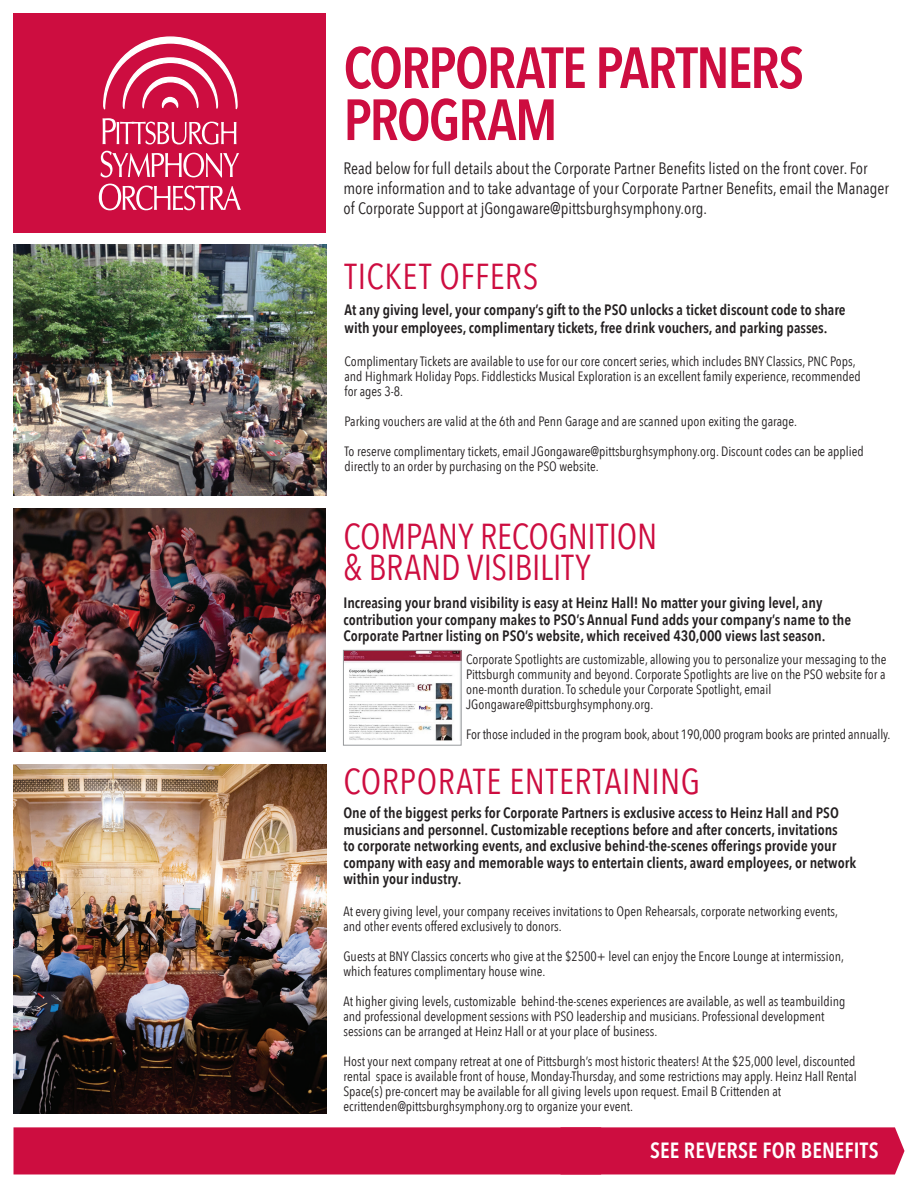
<style>
.page{position:relative;width:918px;height:1188px;background:#fff}
.page>*{position:absolute;margin:0;border:0;box-sizing:border-box;transform-origin:0 0}
.t1{font:600 57.45px/52.1px "Avenir Next Condensed";letter-spacing:-.035em;color:#cd0d40}
.t2{font:36px/31.5px "Avenir Next Condensed";letter-spacing:.005em;color:#cd0d40}
.t3{font:600 21.9px "Avenir Next Condensed";letter-spacing:.005em;color:#fff}
.t4{font:16.5px/19.8px "Avenir Next Condensed";color:#231f20}
.t5{font:600 15px/16.5px "Avenir Next Condensed";color:#231f20}
.t6{font:13.5px/15px "Avenir Next Condensed";color:#231f20}
</style>
<div class="page">
<div style="left:14px;top:14px;width:312px;height:219px;background:#cd0d40"></div>
<img style="left:14px;top:245px;width:312px;height:251px">
<svg style="left:103px;top:36px;width:135px;height:73px"></svg>
<svg style="left:103px;top:118px;width:133px;height:27px"></svg>
<svg style="left:100px;top:151px;width:139px;height:26px"></svg>
<svg style="left:99px;top:184px;width:142px;height:26px"></svg>
<img style="left:14px;top:765px;width:312px;height:348px">
<img style="left:14px;top:508px;width:311px;height:244px">
<div style="left:14px;top:1127px;width:890px;height:47px;background:#cd0d40"></div>
<img style="left:345px;top:652px;width:114px;height:89px">
<div style="left:343px;top:650px;width:118px;height:95px;border:1px solid #97999c"></div>
<h1 class="t1" style="left:343px;top:40px;width:462px">CORPORATE PARTNERS<br>PROGRAM</h1>
<p class="t4" style="left:343px;top:158px;width:547px">Read below for full details about the Corporate Partner Benefits listed on the front cover. For more information and to take advantage of your Corporate Partner Benefits, email the Manager of Corporate Support at jGongaware@pittsburghsymphony.org.</p>
<h2 class="t2" style="left:345px;top:259px;width:196px">TICKET OFFERS</h2>
<p class="t5" style="left:345px;top:300px;width:503px;line-height:18px">At any giving level, your company’s gift to the PSO unlocks a ticket discount code to share with your employees, complimentary tickets, free drink vouchers, and parking passes.</p>
<p class="t6" style="left:345px;top:353px;width:518px">Complimentary Tickets are available to use for our core concert series, which includes BNY Classics, PNC Pops, and Highmark Holiday Pops. Fiddlesticks Musical Exploration is an excellent family experience, recommended for ages 3-8.</p>
<p class="t6" style="left:345px;top:413px;width:454px">Parking vouchers are valid at the 6th and Penn Garage and are scanned upon exiting the garage.</p>
<p class="t6" style="left:345px;top:443px;width:521px">To reserve complimentary tickets, email JGongaware@pittsburghsymphony.org. Discount codes can be applied directly to an order by purchasing on the PSO website.</p>
<h2 class="t2" style="left:343px;top:518px;width:315px">COMPANY RECOGNITION &amp; BRAND VISIBILITY</h2>
<p class="t5" style="left:343px;top:594px;width:509px">Increasing your brand visibility is easy at Heinz Hall! No matter your giving level, any contribution your company makes to PSO’s Annual Fund adds your company’s name to the<br>Corporate Partner listing on PSO’s website, which received 430,000 views last season.</p>
<p class="t6" style="left:466px;top:651px;width:422px">Corporate Spotlights are customizable, allowing you to personalize your messaging to the Pittsburgh community and beyond. Corporate Spotlights are live on the PSO website for a one-month duration. To schedule your Corporate Spotlight, email JGongaware@pittsburghsymphony.org.</p>
<p class="t6" style="left:466px;top:726px;width:426px">For those included in the program book, about 190,000 program books are printed annually.</p>
<h2 class="t2" style="left:343px;top:764px;width:358px">CORPORATE ENTERTAINING</h2>
<p class="t5" style="left:343px;top:804px;width:514px">One of the biggest perks for Corporate Partners is exclusive access to Heinz Hall and PSO musicians and personnel. Customizable receptions before and after concerts, invitations<br>to corporate networking events, and exclusive behind-the-scenes offerings provide your company with easy and memorable ways to entertain clients, award employees, or network within your industry.</p>
<p class="t6" style="left:343px;top:903px;width:496px">At every giving level, your company receives invitations to Open Rehearsals, corporate networking events, and other events offered exclusively to donors.</p>
<p class="t6" style="left:343px;top:948px;width:502px">Guests at BNY Classics concerts who give at the $2500+ level can enjoy the Encore Lounge at intermission, which features complimentary house wine.</p>
<p class="t6" style="left:343px;top:993px;width:504px">At higher giving levels, customizable behind-the-scenes experiences are available, as well as teambuilding and professional development sessions with PSO leadership and musicians. Professional development sessions can be arranged at Heinz Hall or at your place of business.</p>
<p class="t6" style="left:343px;top:1053px;width:515px">Host your next company retreat at one of Pittsburgh’s most historic theaters! At the $25,000 level, discounted rental space is available front of house, Monday-Thursday, and some restrictions may apply. Heinz Hall Rental Space(s) pre-concert may be available for all giving levels upon request. Email B Crittenden at ecrittenden@pittsburghsymphony.org to organize your event.</p>
<h3 class="t3" style="left:650px;top:1131px;width:230px">SEE REVERSE FOR BENEFITS</h3>
</div>
